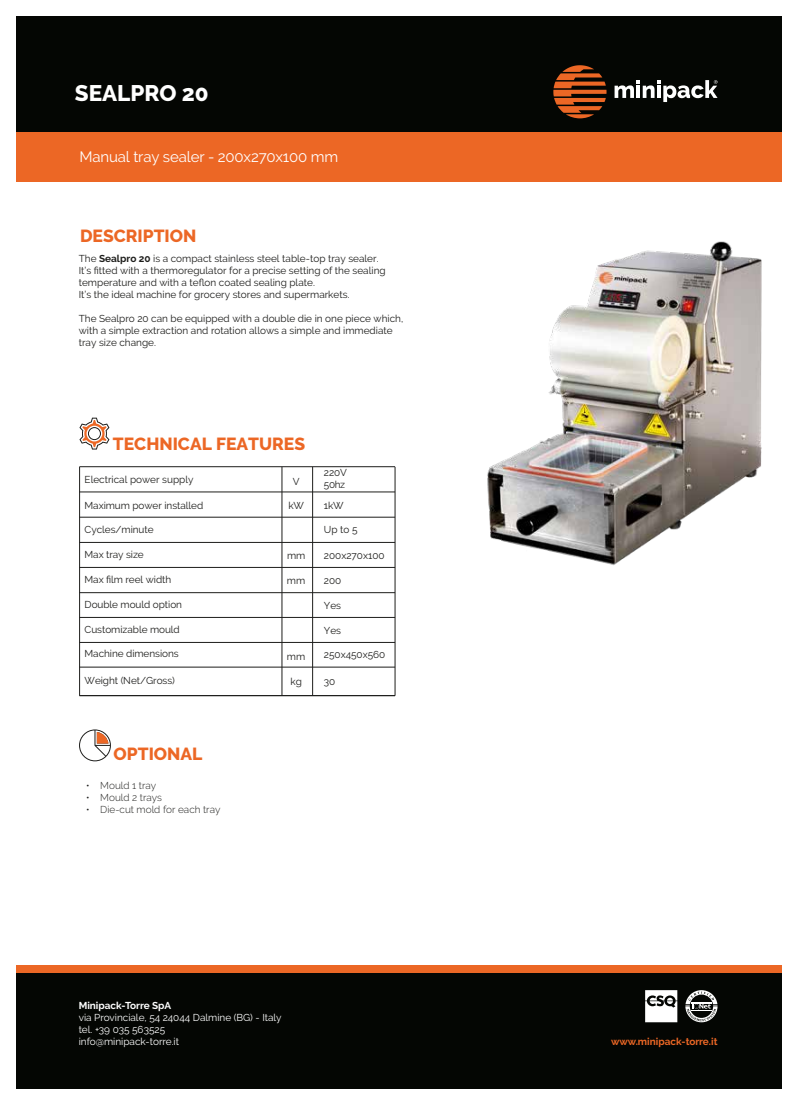
<style>
.page{position:relative;width:797px;height:1105px;background:#fff}
.page>*{position:absolute;margin:0;border:0;box-sizing:border-box;transform-origin:0 0}
.t1{font:800 22.5px "Raleway";color:#fff}
.t2{font:800 17.5px "Raleway";color:#ec6725}
.t3{font:15px "Raleway";letter-spacing:-.01em;color:#fff}
.t4{font:10px/12px "Raleway";color:#1d1d1b}
.t5{font:10px/12px "Raleway";color:#fff}
.t6{font:300 10px "Raleway";color:#1d1d1b}
.t7{font:700 10px "Raleway";color:#ec6725}
.t8{font:700 10px "Raleway";color:#fff}
.t9{font:10px/12px "Raleway";letter-spacing:-.035em;color:#1d1d1b}
.s1{font-weight:700}
</style>
<div class="page">
<div style="left:16px;top:16px;width:765px;height:117px;background:#040603"></div>
<div style="left:16px;top:133px;width:765px;height:49px;background:#ec6725"></div>
<div style="left:16px;top:972px;width:765px;height:117px;background:#040603"></div>
<svg style="left:645px;top:990px;width:32px;height:32px"></svg>
<svg style="left:685px;top:990px;width:32px;height:32px"></svg>
<div style="left:16px;top:965px;width:765px;height:7px;background:#ec6725"></div>
<svg style="left:553px;top:65px;width:53px;height:53px"></svg>
<svg style="left:614px;top:80px;width:103px;height:22px"></svg>
<svg style="left:79px;top:418px;width:30px;height:31px"></svg>
<hr style="left:79px;top:466px;width:316px;height:1px;background:#1d1d1b">
<hr style="left:79px;top:467px;width:1px;height:229px;background:#1d1d1b">
<hr style="left:282px;top:467px;width:1px;height:229px;background:#1d1d1b">
<hr style="left:312px;top:467px;width:1px;height:229px;background:#1d1d1b">
<hr style="left:395px;top:467px;width:1px;height:229px;background:#1d1d1b">
<hr style="left:79px;top:492px;width:316px;height:1px;background:#1d1d1b">
<hr style="left:79px;top:517px;width:316px;height:1px;background:#1d1d1b">
<hr style="left:79px;top:542px;width:316px;height:1px;background:#1d1d1b">
<hr style="left:79px;top:592px;width:316px;height:1px;background:#1d1d1b">
<hr style="left:79px;top:567px;width:316px;height:1px;background:#1d1d1b">
<hr style="left:79px;top:617px;width:316px;height:1px;background:#1d1d1b">
<hr style="left:79px;top:642px;width:316px;height:1px;background:#1d1d1b">
<hr style="left:79px;top:695px;width:316px;height:1px;background:#1d1d1b">
<svg style="left:79px;top:729px;width:32px;height:32px"></svg>
<img style="left:487px;top:241px;width:275px;height:324px">
<hr style="left:79px;top:667px;width:316px;height:1px;background:#1d1d1b">
<h1 class="t1" style="left:75px;top:80px;width:135px">SEALPRO 20</h1>
<h3 class="t3" style="left:79px;top:148px;width:260px">Manual tray sealer - 200x270x100 mm</h3>
<h2 class="t2" style="left:80px;top:226px;width:118px">DESCRIPTION</h2>
<p class="t4" style="left:79px;top:252px;width:308px">The <span class="s1">Sealpro 20</span> is a compact stainless steel table-top tray sealer.<br>It’s fitted with a thermoregulator for a precise setting of the sealing temperature and with a teflon coated sealing plate.<br>It’s the ideal machine for grocery stores and supermarkets.</p>
<p class="t4" style="left:79px;top:312px;width:326px">The Sealpro 20 can be equipped with a double die in one piece which, with a simple extraction and rotation allows a simple and immediate tray size change.</p>
<h2 class="t2" style="left:113px;top:433px;width:194px">TECHNICAL FEATURES</h2>
<p class="t4" style="left:85px;top:474px;width:110px">Electrical power supply</p>
<p class="t4" style="left:293px;top:475px;width:8px">V</p>
<p class="t9" style="left:324px;top:466px;width:24px">220V<br>50hz</p>
<p class="t4" style="left:85px;top:499px;width:120px">Maximum power installed</p>
<p class="t4" style="left:288px;top:499px;width:17px">kW</p>
<p class="t4" style="left:324px;top:499px;width:21px">1kW</p>
<p class="t4" style="left:85px;top:523px;width:71px">Cycles/minute</p>
<p class="t4" style="left:324px;top:523px;width:35px">Up to 5</p>
<p class="t4" style="left:85px;top:548px;width:61px">Max tray size</p>
<p class="t4" style="left:287px;top:550px;width:20px">mm</p>
<p class="t4" style="left:324px;top:550px;width:62px">200x270x100</p>
<p class="t4" style="left:85px;top:574px;width:88px">Max film reel width</p>
<p class="t4" style="left:287px;top:575px;width:20px">mm</p>
<p class="t4" style="left:324px;top:575px;width:19px">200</p>
<p class="t4" style="left:85px;top:599px;width:99px">Double mould option</p>
<p class="t4" style="left:324px;top:600px;width:19px">Yes</p>
<p class="t4" style="left:85px;top:624px;width:97px">Customizable mould</p>
<p class="t4" style="left:324px;top:625px;width:19px">Yes</p>
<p class="t4" style="left:85px;top:647px;width:96px">Machine dimensions</p>
<p class="t4" style="left:287px;top:650px;width:20px">mm</p>
<p class="t4" style="left:85px;top:674px;width:92px">Weight (Net/Gross)</p>
<p class="t4" style="left:290px;top:675px;width:13px">kg</p>
<p class="t4" style="left:324px;top:675px;width:13px">30</p>
<p class="t4" style="left:324px;top:648px;width:63px">250x450x560</p>
<h2 class="t2" style="left:114px;top:744px;width:90px">OPTIONAL</h2>
<p class="t6" style="left:86px;top:779px;width:72px">• Mould 1 tray</p>
<p class="t6" style="left:86px;top:791px;width:77px">• Mould 2 trays</p>
<p class="t6" style="left:86px;top:803px;width:136px">• Die-cut mold for each tray</p>
<p class="t8" style="left:79px;top:1000px;width:94px">Minipack-Torre SpA</p>
<p class="t5" style="left:79px;top:1011px;width:204px">via Provinciale, 54 24044 Dalmine (BG) - Italy tel. +39 035 563525<br>info@minipack-torre.it</p>
<p class="t7" style="left:611px;top:1036px;width:108px">www.minipack-torre.it</p>
</div>
